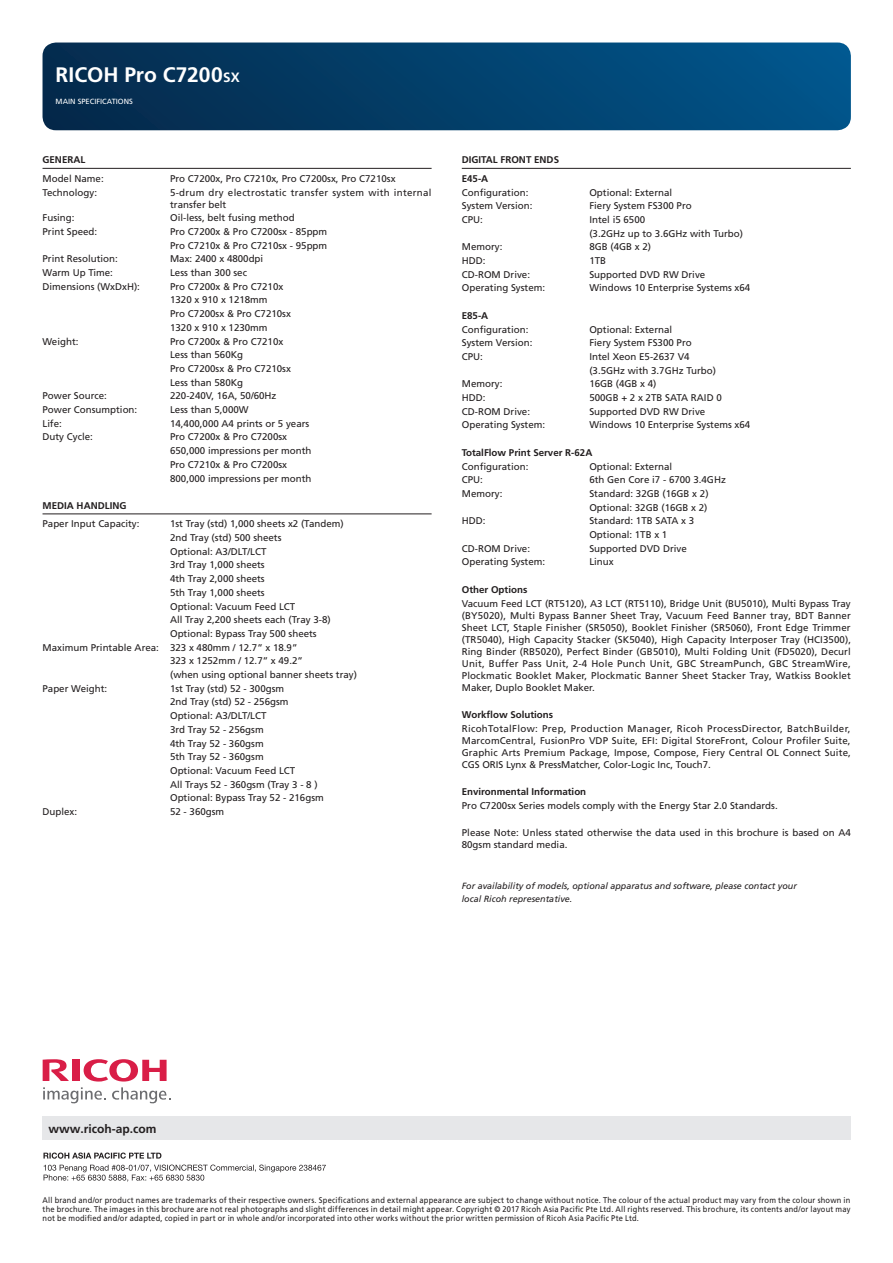
<style>
.page{position:relative;width:893px;height:1263px;background:#fff}
.page>*{position:absolute;margin:0;border:0;box-sizing:border-box;transform-origin:0 0}
.t1{font:700 21px "Frutiger LT Std";color:#fff}
.t2{font:700 12px "Frutiger LT Std";color:#231f20}
.t3{font:9.75px/13.6px "Frutiger LT Pro";color:#231f20}
.t4{font:700 9.75px "Frutiger LT Pro";color:#231f20}
.t5{font:9.75px/12px "Frutiger LT Pro";letter-spacing:.03em;color:#231f20}
.t6{font:700 9.75px "Frutiger LT Std";color:#231f20}
.t7{font:italic 9px/13.6px "Frutiger LT Std";color:#231f20}
.t8{font:8.25px/9px "Frutiger LT Std";letter-spacing:.025em;color:#231f20;text-align:justify;scale:.91 1}
.t9{font:7.5px "Frutiger LT Std";color:#fff}
.s1{font-size:13.5px}
</style>
<div class="page">
<svg style="left:43px;top:43px;width:808px;height:87px;background:#03406b"></svg>
<hr style="left:43px;top:168px;width:389px;height:1px;background:#231f20">
<hr style="left:43px;top:513px;width:389px;height:1px;background:#231f20">
<hr style="left:462px;top:168px;width:389px;height:1px;background:#231f20">
<div style="left:43px;top:1116px;width:808px;height:24px;background:#e6e7e9"></div>
<svg style="left:43px;top:1152px;width:283px;height:30px"></svg>
<svg style="left:84px;top:1059px;width:83px;height:22px"></svg>
<div style="left:72px;top:1060px;width:7px;height:21px;background:#d91e47"></div>
<svg style="left:43px;top:1059px;width:26px;height:22px"></svg>
<svg style="left:43px;top:1087px;width:63px;height:17px"></svg>
<svg style="left:112px;top:1087px;width:58px;height:17px"></svg>
<h1 class="t1" style="left:56px;top:63px;width:186px">RICOH Pro C7200<span class="s1">SX</span></h1>
<p class="t9" style="left:56px;top:97px;width:79px">MAIN SPECIFICATIONS</p>
<p class="t6" style="left:43px;top:154px;width:44px">GENERAL</p>
<p class="t3" style="left:43px;top:172px;width:63px">Model Name:</p>
<p class="t3" style="left:170px;top:172px;width:227px">Pro C7200x, Pro C7210x, Pro C7200sx, Pro C7210sx</p>
<p class="t3" style="left:43px;top:185px;width:56px">Technology:</p>
<p class="t5" style="left:170px;top:186px;width:263px">5-drum dry electrostatic transfer system with internal transfer belt</p>
<p class="t3" style="left:43px;top:211px;width:33px">Fusing:</p>
<p class="t3" style="left:170px;top:211px;width:126px">Oil-less, belt fusing method</p>
<p class="t3" style="left:43px;top:225px;width:56px">Print Speed:</p>
<p class="t3" style="left:170px;top:225px;width:159px">Pro C7200x &amp; Pro C7200sx - 85ppm<br>Pro C7210x &amp; Pro C7210sx - 95ppm</p>
<p class="t3" style="left:43px;top:252px;width:77px">Print Resolution:</p>
<p class="t3" style="left:170px;top:252px;width:95px">Max: 2400 x 4800dpi</p>
<p class="t3" style="left:43px;top:266px;width:72px">Warm Up Time:</p>
<p class="t3" style="left:170px;top:266px;width:78px">Less than 300 sec</p>
<p class="t3" style="left:43px;top:280px;width:99px">Dimensions (WxDxH):</p>
<p class="t3" style="left:170px;top:280px;width:122px">Pro C7200x &amp; Pro C7210x<br>1320 x 910 x 1218mm<br>Pro C7200sx &amp; Pro C7210sx<br>1320 x 910 x 1230mm</p>
<p class="t3" style="left:43px;top:334px;width:38px">Weight:</p>
<p class="t3" style="left:170px;top:334px;width:122px">Pro C7200x &amp; Pro C7210x<br>Less than 560Kg<br>Pro C7200sx &amp; Pro C7210sx<br>Less than 580Kg</p>
<p class="t3" style="left:43px;top:389px;width:66px">Power Source:</p>
<p class="t3" style="left:170px;top:389px;width:108px">220-240V, 16A, 50/60Hz</p>
<p class="t3" style="left:43px;top:403px;width:96px">Power Consumption:</p>
<p class="t3" style="left:170px;top:403px;width:80px">Less than 5,000W</p>
<p class="t3" style="left:43px;top:417px;width:21px">Life:</p>
<p class="t3" style="left:170px;top:417px;width:141px">14,400,000 A4 prints or 5 years</p>
<p class="t3" style="left:43px;top:430px;width:52px">Duty Cycle:</p>
<p class="t3" style="left:170px;top:430px;width:143px">Pro C7200x &amp; Pro C7200sx<br>650,000 impressions per month<br>Pro C7210x &amp; Pro C7200sx<br>800,000 impressions per month</p>
<p class="t6" style="left:43px;top:500px;width:85px">MEDIA HANDLING</p>
<p class="t3" style="left:43px;top:517px;width:98px">Paper Input Capacity:</p>
<p class="t3" style="left:170px;top:517px;width:175px">1st Tray (std) 1,000 sheets x2 (Tandem)</p>
<p class="t3" style="left:170px;top:531px;width:113px">2nd Tray (std) 500 sheets</p>
<p class="t3" style="left:170px;top:545px;width:98px">Optional: A3/DLT/LCT</p>
<p class="t3" style="left:170px;top:558px;width:96px">3rd Tray 1,000 sheets</p>
<p class="t3" style="left:170px;top:572px;width:96px">4th Tray 2,000 sheets</p>
<p class="t3" style="left:170px;top:586px;width:96px">5th Tray 1,000 sheets</p>
<p class="t3" style="left:170px;top:599px;width:127px">Optional: Vacuum Feed LCT</p>
<p class="t3" style="left:170px;top:613px;width:162px">All Tray 2,200 sheets each (Tray 3-8)</p>
<p class="t3" style="left:170px;top:627px;width:148px">Optional: Bypass Tray 500 sheets</p>
<p class="t3" style="left:43px;top:640px;width:256px">Maximum Printable Area: 323 x 480mm / 12.7” x 18.9”</p>
<p class="t3" style="left:170px;top:654px;width:134px">323 x 1252mm / 12.7” x 49.2”</p>
<p class="t3" style="left:170px;top:668px;width:188px">(when using optional banner sheets tray)</p>
<p class="t3" style="left:43px;top:681px;width:66px">Paper Weight:</p>
<p class="t3" style="left:170px;top:681px;width:155px">1st Tray (std) 52 - 300gsm<br>2nd Tray (std) 52 - 256gsm<br>Optional: A3/DLT/LCT<br>3rd Tray 52 - 256gsm<br>4th Tray 52 - 360gsm<br>5th Tray 52 - 360gsm<br>Optional: Vacuum Feed LCT<br>All Trays 52 - 360gsm (Tray 3 - 8 )<br>Optional: Bypass Tray 52 - 216gsm</p>
<p class="t3" style="left:43px;top:805px;width:36px">Duplex:</p>
<p class="t3" style="left:170px;top:805px;width:56px">52 - 360gsm</p>
<p class="t6" style="left:462px;top:154px;width:99px">DIGITAL FRONT ENDS</p>
<p class="t4" style="left:462px;top:173px;width:28px">E45-A</p>
<p class="t3" style="left:462px;top:185px;width:68px">Configuration:</p>
<p class="t3" style="left:589px;top:185px;width:84px">Optional: External</p>
<p class="t3" style="left:462px;top:199px;width:72px">System Version:</p>
<p class="t3" style="left:589px;top:199px;width:104px">Fiery System FS300 Pro</p>
<p class="t3" style="left:462px;top:213px;width:23px">CPU:</p>
<p class="t3" style="left:589px;top:213px;width:155px">Intel i5 6500<br>(3.2GHz up to 3.6GHz with Turbo)</p>
<p class="t3" style="left:462px;top:240px;width:42px">Memory:</p>
<p class="t3" style="left:589px;top:240px;width:63px">8GB (4GB x 2)</p>
<p class="t3" style="left:462px;top:254px;width:25px">HDD:</p>
<p class="t3" style="left:589px;top:254px;width:18px">1TB</p>
<p class="t3" style="left:462px;top:268px;width:70px">CD-ROM Drive:</p>
<p class="t3" style="left:589px;top:268px;width:117px">Supported DVD RW Drive</p>
<p class="t3" style="left:462px;top:281px;width:85px">Operating System:</p>
<p class="t3" style="left:589px;top:281px;width:162px">Windows 10 Enterprise Systems x64</p>
<p class="t4" style="left:462px;top:310px;width:28px">E85-A</p>
<p class="t3" style="left:462px;top:322px;width:68px">Configuration:</p>
<p class="t3" style="left:589px;top:322px;width:84px">Optional: External</p>
<p class="t3" style="left:462px;top:336px;width:72px">System Version:</p>
<p class="t3" style="left:589px;top:336px;width:104px">Fiery System FS300 Pro</p>
<p class="t3" style="left:462px;top:350px;width:23px">CPU:</p>
<p class="t3" style="left:589px;top:350px;width:128px">Intel Xeon E5-2637 V4 (3.5GHz with 3.7GHz Turbo)</p>
<p class="t3" style="left:462px;top:377px;width:42px">Memory:</p>
<p class="t3" style="left:589px;top:377px;width:69px">16GB (4GB x 4)</p>
<p class="t3" style="left:462px;top:391px;width:25px">HDD:</p>
<p class="t3" style="left:589px;top:391px;width:134px">500GB + 2 x 2TB SATA RAID 0</p>
<p class="t3" style="left:462px;top:405px;width:70px">CD-ROM Drive:</p>
<p class="t3" style="left:589px;top:405px;width:117px">Supported DVD RW Drive</p>
<p class="t3" style="left:462px;top:418px;width:85px">Operating System:</p>
<p class="t3" style="left:589px;top:418px;width:162px">Windows 10 Enterprise Systems x64</p>
<p class="t4" style="left:462px;top:447px;width:132px">TotalFlow Print Server R-62A</p>
<p class="t3" style="left:462px;top:459px;width:68px">Configuration:</p>
<p class="t3" style="left:589px;top:459px;width:84px">Optional: External</p>
<p class="t3" style="left:462px;top:473px;width:23px">CPU:</p>
<p class="t3" style="left:589px;top:473px;width:138px">6th Gen Core i7 - 6700 3.4GHz</p>
<p class="t3" style="left:462px;top:487px;width:42px">Memory:</p>
<p class="t3" style="left:589px;top:487px;width:121px">Standard: 32GB (16GB x 2)<br>Optional: 32GB (16GB x 2)</p>
<p class="t3" style="left:462px;top:514px;width:25px">HDD:</p>
<p class="t3" style="left:589px;top:514px;width:106px">Standard: 1TB SATA x 3<br>Optional: 1TB x 1</p>
<p class="t3" style="left:462px;top:542px;width:70px">CD-ROM Drive:</p>
<p class="t3" style="left:589px;top:542px;width:99px">Supported DVD Drive</p>
<p class="t3" style="left:462px;top:555px;width:85px">Operating System:</p>
<p class="t3" style="left:589px;top:555px;width:26px">Linux</p>
<p class="t4" style="left:462px;top:584px;width:67px">Other Options</p>
<p class="t3" style="left:462px;top:597px;width:391px;line-height:12px;text-align:justify">Vacuum Feed LCT (RT5120), A3 LCT (RT5110), Bridge Unit (BU5010), Multi Bypass Tray (BY5020), Multi Bypass Banner Sheet Tray, Vacuum Feed Banner tray, BDT Banner Sheet LCT, Staple Finisher (SR5050), Booklet Finisher (SR5060), Front Edge Trimmer (TR5040), High Capacity Stacker (SK5040), High Capacity Interposer Tray (HCI3500), Ring Binder (RB5020), Perfect Binder (GB5010), Multi Folding Unit (FD5020), Decurl Unit, Buffer Pass Unit, 2-4 Hole Punch Unit, GBC StreamPunch, GBC StreamWire, Plockmatic Booklet Maker, Plockmatic Banner Sheet Stacker Tray, Watkiss Booklet Maker, Duplo Booklet Maker.</p>
<p class="t4" style="left:462px;top:709px;width:93px">Workflow Solutions</p>
<p class="t3" style="left:462px;top:722px;width:391px;line-height:12px;text-align:justify">RicohTotalFlow: Prep, Production Manager, Ricoh ProcessDirector, BatchBuilder, MarcomCentral, FusionPro VDP Suite, EFI: Digital StoreFront, Colour Profiler Suite, Graphic Arts Premium Package, Impose, Compose, Fiery Central OL Connect Suite, CGS ORIS Lynx &amp; PressMatcher, Color-Logic Inc, Touch7.</p>
<p class="t4" style="left:462px;top:786px;width:126px">Environmental Information</p>
<p class="t3" style="left:462px;top:799px;width:317px">Pro C7200sx Series models comply with the Energy Star 2.0 Standards.</p>
<p class="t3" style="left:462px;top:827px;width:391px;line-height:12px">Please Note: Unless stated otherwise the data used in this brochure is based on A4<br>80gsm standard media.</p>
<p class="t7" style="left:462px;top:879px;width:337px">For availability of models, optional apparatus and software, please contact your local Ricoh representative.</p>
<p class="t2" style="left:48px;top:1121px;width:109px">www.ricoh-ap.com</p>
<p class="t8" style="left:43px;top:1195px;width:889px">All brand and/or product names are trademarks of their respective owners. Specifications and external appearance are subject to change without notice. The colour of the actual product may vary from the colour shown in the brochure. The images in this brochure are not real photographs and slight differences in detail might appear. Copyright © 2017 Ricoh Asia Pacific Pte Ltd. All rights reserved. This brochure, its contents and/or layout may not be modified and/or adapted, copied in part or in whole and/or incorporated into other works without the prior written permission of Ricoh Asia Pacific Pte Ltd.</p>
</div>
